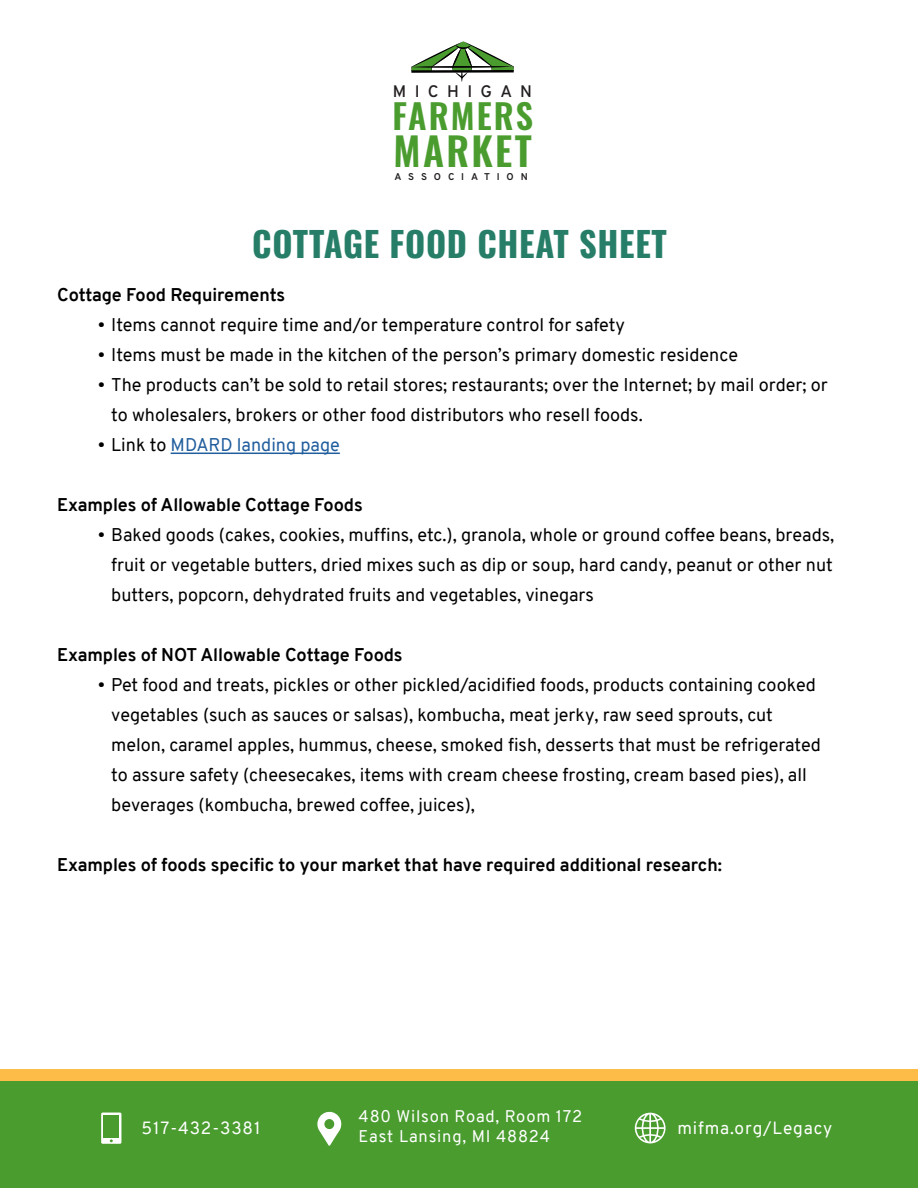
<style>
.page{position:relative;width:918px;height:1188px;background:#fff}
.page>*{position:absolute;margin:0;border:0;box-sizing:border-box;transform-origin:0 0}
.t1{font:600 39px "Oswald";letter-spacing:.06em;color:#4a9c2f}
.t2{font:700 34.5px "Oswald";letter-spacing:.02em;color:#277e68}
.t3{font:600 34.35px "Oswald";letter-spacing:.06em;color:#4a9c2f}
.t4{font:18px/30px "Overpass";color:#000}
.t5{font:700 18px "Overpass";letter-spacing:-.005em;color:#000}
.t6{font:18px "Overpass";color:#215e9e}
.t7{font:17.25px "Overpass";letter-spacing:.05em;color:#fff}
.t8{font:600 16.65px "Overpass";letter-spacing:.5em;color:#231f20}
.t9{font:16.5px/19.5px "Overpass";letter-spacing:.05em;color:#fff}
.t10{font:700 9.9px "Overpass";letter-spacing:.7em;color:#231f20}
.s1{color:#000}
</style>
<div class="page">
<div style="left:0;top:1069px;width:918px;height:20px;background:#fdbc47"></div>
<svg style="left:411px;top:41px;width:103px;height:41px"></svg>
<div style="left:0;top:1082px;width:918px;height:106px;background:#4a9c2f"></div>
<svg style="left:317px;top:1111px;width:25px;height:35px"></svg>
<svg style="left:101px;top:1113px;width:20px;height:31px"></svg>
<div style="left:104px;top:1115px;width:15px;height:23px;background:#4a9c2f"></div>
<svg style="left:635px;top:1113px;width:31px;height:30px"></svg>
<hr style="left:171px;top:453px;width:169px;height:1px;background:#215e9e">
<p class="t8" style="left:393px;top:80px;width:141px">MICHIGAN</p>
<h3 class="t3" style="left:393px;top:98px;width:142px">FARMERS</h3>
<h1 class="t1" style="left:394px;top:131px;width:140px">MARKET</h1>
<p class="t10" style="left:394px;top:169px;width:135px">ASSOCIATION</p>
<h2 class="t2" style="left:252px;top:226px;width:416px">COTTAGE FOOD CHEAT SHEET</h2>
<p class="t5" style="left:57px;top:282px;width:230px">Cottage Food Requirements</p>
<p class="t4" style="left:98px;top:310px;width:529px">• Items cannot require time and/or temperature control for safety</p>
<p class="t4" style="left:98px;top:340px;width:642px">• Items must be made in the kitchen of the person’s primary domestic residence</p>
<p class="t4" style="left:111px;top:370px;width:718px;text-indent:-14px">• The products can’t be sold to retail stores; restaurants; over the Internet; by mail order; or to wholesalers, brokers or other food distributors who resell foods.</p>
<p class="t6" style="left:98px;top:432px;width:244px"><span class="s1">• Link to</span> MDARD landing page</p>
<p class="t5" style="left:57px;top:492px;width:307px">Examples of Allowable Cottage Foods</p>
<p class="t4" style="left:111px;top:520px;width:725px;text-align:justify;text-indent:-14px">• Baked goods (cakes, cookies, muffins, etc.), granola, whole or ground coffee beans, breads, fruit or vegetable butters, dried mixes such as dip or soup, hard candy, peanut or other nut butters, popcorn, dehydrated fruits and vegetables, vinegars</p>
<p class="t5" style="left:57px;top:642px;width:347px">Examples of NOT Allowable Cottage Foods</p>
<p class="t4" style="left:111px;top:670px;width:711px;text-indent:-14px">• Pet food and treats, pickles or other pickled/acidified foods, products containing cooked vegetables (such as sauces or salsas), kombucha, meat jerky, raw seed sprouts, cut melon, caramel apples, hummus, cheese, smoked fish, desserts that must be refrigerated to assure safety (cheesecakes, items with cream cheese frosting, cream based pies), all beverages (kombucha, brewed coffee, juices),</p>
<p class="t5" style="left:57px;top:852px;width:666px">Examples of foods specific to your market that have required additional research:</p>
<p class="t9" style="left:359px;top:1107px;width:225px">480 Wilson Road, Room 172<br>East Lansing, MI 48824</p>
<p class="t7" style="left:142px;top:1116px;width:120px">517-432-3381</p>
<p class="t7" style="left:678px;top:1116px;width:156px">mifma.org/Legacy</p>
</div>
